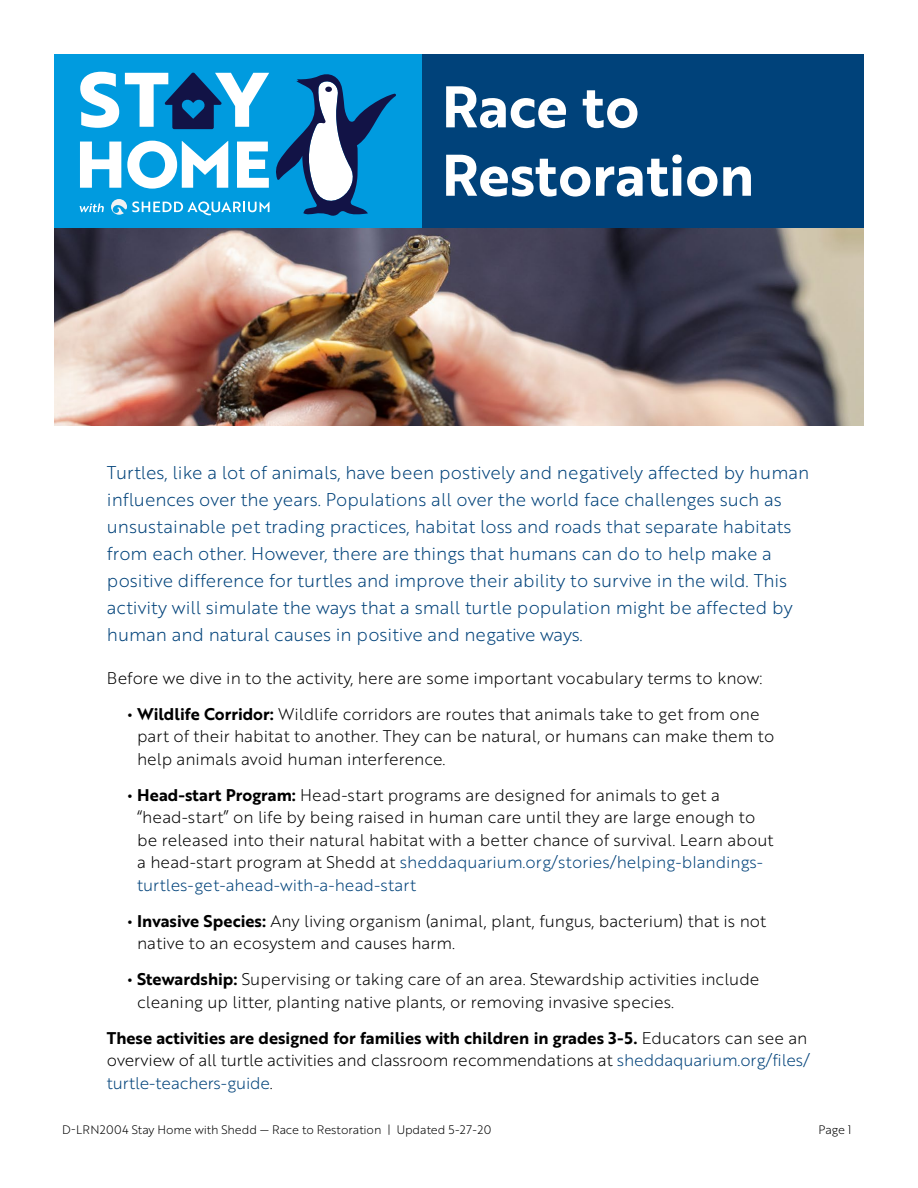
<style>
.page{position:relative;width:918px;height:1188px;background:#fff}
.page>*{position:absolute;margin:0;border:0;box-sizing:border-box;transform-origin:0 0}
.t1{font:57px/68.4px "Brother 1816 Bold";color:#fff}
.t2{font:18px/27px "Brother 1816 Light";color:#00427a}
.t3{font:16.5px/22.5px "Brother 1816 Light";color:#000}
.t4{font:16.5px "Brother 1816 Bold";color:#000}
.t5{font:12px "Brother 1816 Light";letter-spacing:-.01em;color:#000}
.s1{font-family:"The Sans Os F";font-weight:700}
.s2{font-family:"Brother 1816 Bold"}
.s3{color:#00427a}
.s4{font-family:"Brother 1816 Light"}
</style>
<div class="page">
<div style="left:422px;top:54px;width:442px;height:174px;background:#00427a"></div>
<div style="left:54px;top:54px;width:368px;height:174px;background:#009bdf"></div>
<svg style="left:80px;top:142px;width:41px;height:46px"></svg>
<svg style="left:127px;top:141px;width:101px;height:48px"></svg>
<svg style="left:237px;top:142px;width:32px;height:46px"></svg>
<svg style="left:80px;top:72px;width:39px;height:56px"></svg>
<svg style="left:125px;top:72px;width:144px;height:57px"></svg>
<svg style="left:80px;top:203px;width:24px;height:9px"></svg>
<svg style="left:111px;top:199px;width:158px;height:16px"></svg>
<svg style="left:276px;top:74px;width:120px;height:142px"></svg>
<img style="left:54px;top:228px;width:810px;height:198px">
<h1 class="t1" style="left:442px;top:71px;width:314px">Race to<br>Restoration</h1>
<p class="t2" style="left:107px;top:458px;width:704px">Turtles, like a lot of animals, have been postively and negatively affected by human influences over the years. Populations all over the world face challenges such as unsustainable pet trading practices, habitat loss and roads that separate habitats from each other. However, there are things that humans can do to help make a positive difference for turtles and improve their ability to survive in the wild. This activity will simulate the ways that a small turtle population might be affected by human and natural causes in positive and negative ways.</p>
<p class="t3" style="left:107px;top:666px;width:657px">Before we dive in to the activity, here are some important vocabulary terms to know:</p>
<p class="t3" style="left:137px;top:702px;width:639px;text-indent:-10px"><span class="s1">•</span> <span class="s2">Wildlife Corridor:</span> Wildlife corridors are routes that animals take to get from one part of their habitat to another. They can be natural, or humans can make them to help animals avoid human interference.</p>
<p class="t3" style="left:137px;top:783px;width:638px;text-indent:-10px"><span class="s1">•</span> <span class="s2">Head-start Program:</span> Head-start programs are designed for animals to get a “head-start” on life by being raised in human care until they are large enough to be released into their natural habitat with a better chance of survival. Learn about a head-start program at Shedd at <span class="s3">sheddaquarium.org/stories/helping-blandings&shy;turtles-get-ahead-with-a-head-start</span></p>
<p class="t3" style="left:137px;top:909px;width:631px;text-indent:-10px"><span class="s1">•</span> <span class="s2">Invasive Species:</span> Any living organism (animal, plant, fungus, bacterium) that is not native to an ecosystem and causes harm.</p>
<p class="t3" style="left:137px;top:967px;width:624px;text-indent:-10px"><span class="s1">•</span> <span class="s2">Stewardship:</span> Supervising or taking care of an area. Stewardship activities include cleaning up litter, planting native plants, or removing invasive species.</p>
<p class="t4" style="left:107px;top:1025px;width:702px">These activities are designed for families with children in grades 3-5. <span class="s4">Educators can see an</span></p>
<p class="t3" style="left:107px;top:1048px;width:705px">overview of all turtle activities and classroom recommendations at <span class="s3">sheddaquarium.org/files/ turtle-teachers-guide</span>.</p>
<p class="t5" style="left:62px;top:1121px;width:431px">D-LRN2004 Stay Home with Shedd — Race to Restoration | Updated 5-27-20</p>
<p class="t5" style="left:819px;top:1121px;width:35px">Page 1</p>
</div>
